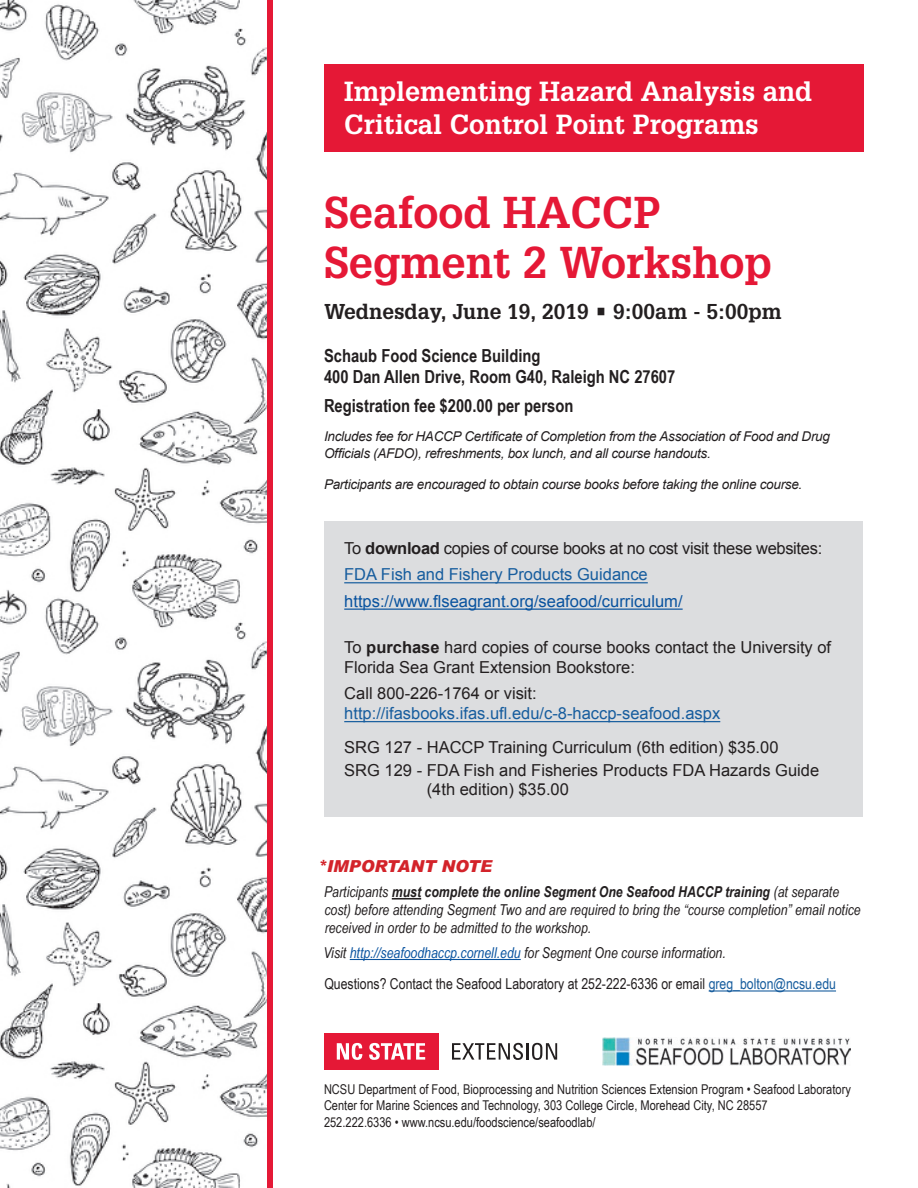
<style>
.page{position:relative;width:918px;height:1188px;background:#fff}
.page>*{position:absolute;margin:0;border:0;box-sizing:border-box;transform-origin:0 0}
.t1{font:700 43.5px/50.7px "Glypha LT Std";color:#e51836}
.t2{font:700 27px/32.4px "Glypha LT Std";color:#fff}
.t3{font:700 21px "Glypha LT Std";color:#231f20}
.t4{font:700 18px/21.6px "Arial Narrow";color:#231f20}
.t5{font:16.5px/19.8px "Arial";color:#231f20}
.t6{font:16.5px/26.5px "Arial";letter-spacing:-.02em;color:#231f20}
.t7{font:16.5px "Arial";color:#175d9e}
.t8{font:16.5px "Arial";color:#09539f}
.t9{font:italic 900 16.5px "Arial";color:#d3232a}
.t10{font:italic 15px/18px "Arial Narrow";color:#231f20}
.t11{font:15px/31.5px "Arial Narrow";color:#231f20}
.t12{font:13.5px/16.2px "Arial Narrow";color:#231f20}
.t13{font:italic 13.5px/16.2px "Arial";letter-spacing:-.02em;color:#231f20}
.s1{font-weight:700}
.s2{color:#175d9e}
.s3{font-style:italic}
.s4{font-style:italic;color:#09539f}
</style>
<div class="page">
<svg style="left:0;top:0;width:273px;height:1188px"></svg>
<img style="left:602px;top:1037px;width:248px;height:28px">
<hr style="left:392px;top:898px;width:29px;height:2px;background:#231f20">
<hr style="left:350px;top:959px;width:171px;height:1px;background:#09539f">
<hr style="left:709px;top:990px;width:127px;height:2px;background:#175d9e">
<div style="left:324px;top:521px;width:539px;height:295px;background:#dcdddf"></div>
<hr style="left:344px;top:721px;width:376px;height:1px;background:#175d9e">
<hr style="left:344px;top:609px;width:339px;height:1px;background:#09539f">
<hr style="left:344px;top:582px;width:304px;height:1px;background:#175d9e">
<div style="left:324px;top:64px;width:540px;height:88px;background:#e51836"></div>
<hr style="left:526px;top:1043px;width:3px;height:17px;background:#231f20">
<svg style="left:532px;top:1043px;width:25px;height:17px"></svg>
<svg style="left:452px;top:1043px;width:71px;height:17px"></svg>
<div style="left:324px;top:1033px;width:114px;height:36px;background:#e51836"></div>
<svg style="left:337px;top:1043px;width:25px;height:17px"></svg>
<svg style="left:369px;top:1043px;width:56px;height:17px"></svg>
<h2 class="t2" style="left:344px;top:75px;width:470px">Implementing Hazard Analysis and<br>Critical Control Point Programs</h2>
<h1 class="t1" style="left:324px;top:186px;width:449px">Seafood HACCP<br>Segment 2 Workshop</h1>
<p class="t3" style="left:324px;top:298px;width:459px">Wednesday, June 19, 2019 • 9:00am - 5:00pm</p>
<p class="t4" style="left:324px;top:344px;width:353px">Schaub Food Science Building<br>400 Dan Allen Drive, Room G40, Raleigh NC 27607</p>
<p class="t4" style="left:324px;top:394px;width:251px">Registration fee $200.00 per person</p>
<p class="t13" style="left:324px;top:429px;width:508px">Includes fee for HACCP Certificate of Completion from the Association of Food and Drug<br>Officials (AFDO), refreshments, box lunch, and all course handouts.</p>
<p class="t13" style="left:324px;top:476px;width:480px">Participants are encouraged to obtain course books before taking the online course.</p>
<p class="t6" style="left:344px;top:535px;width:480px">To <span class="s1">download</span> copies of course books at no cost visit these websites:<br><span class="s2">FDA Fish and Fishery Products Guidance</span></p>
<p class="t8" style="left:344px;top:592px;width:340px">https://www.flseagrant.org/seafood/curriculum/</p>
<p class="t5" style="left:344px;top:637px;width:488px">To <span class="s1">purchase</span> hard copies of course books contact the University of<br>Florida Sea Grant Extension Bookstore:</p>
<p class="t5" style="left:344px;top:684px;width:194px">Call 800-226-1764 or visit:</p>
<p class="t7" style="left:344px;top:704px;width:378px">http://ifasbooks.ifas.ufl.edu/c-8-haccp-seafood.aspx</p>
<p class="t5" style="left:344px;top:735px;width:477px;line-height:23.1px">SRG 127 - HACCP Training Curriculum (6th edition) $35.00<br>SRG 129 - FDA Fish and Fisheries Products FDA Hazards Guide</p>
<p class="t5" style="left:427px;top:780px;width:144px">(4th edition) $35.00</p>
<p class="t9" style="left:318px;top:856px;width:176px">*IMPORTANT NOTE</p>
<p class="t10" style="left:324px;top:883px;width:538px">Participants <span class="s1">must complete the online Segment One Seafood HACCP training</span> (at separate cost) before attending Segment Two and are required to bring the “course completion” email notice received in order to be admitted to the workshop.</p>
<p class="t11" style="left:323px;top:936px;width:514px"><span class="s3">Visit</span> <span class="s4">http://seafoodhaccp.cornell.edu</span> <span class="s3">for Segment One course information.<br></span>Questions? Contact the Seafood Laboratory at 252-222-6336 or email <span class="s2">greg_bolton@ncsu.edu</span></p>
<p class="t12" style="left:324px;top:1081px;width:528px">NCSU Department of Food, Bioprocessing and Nutrition Sciences Extension Program • Seafood Laboratory<br>Center for Marine Sciences and Technology, 303 College Circle, Morehead City, NC 28557<br>252.222.6336 • www.ncsu.edu/foodscience/seafoodlab/</p>
</div>
